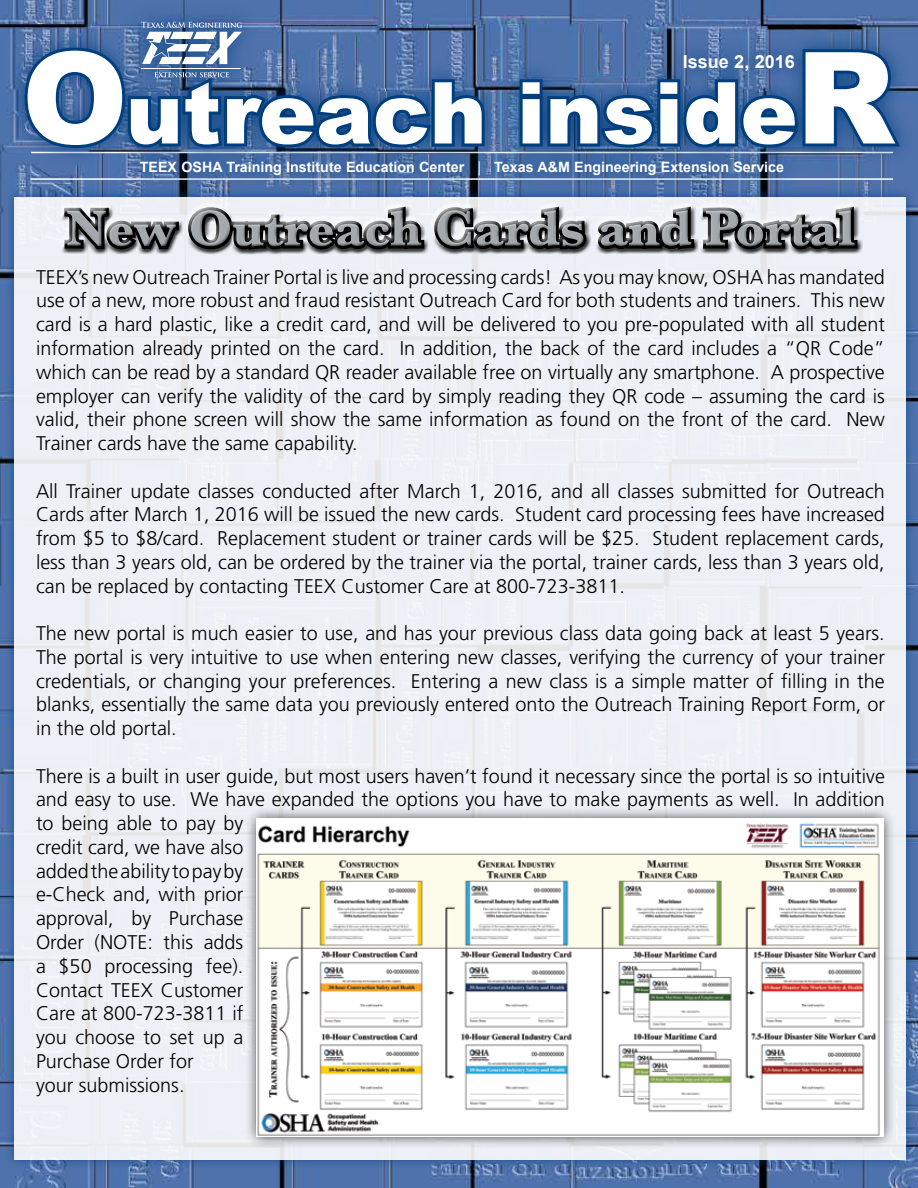
<style>
.page{position:relative;width:918px;height:1188px;background:#fff}
.page>*{position:absolute;margin:0;border:0;box-sizing:border-box;transform-origin:0 0}
.t1{font:900 85.5px "Arial";color:#fff}
.t2{font:700 52.5px "Baskerville";color:#a4a9ad}
.t3{font:300 19.8px/23.7px "Frutiger LT Std";color:#000;text-align:justify}
.t4{font:700 18px "Arial";color:#fff}
.t5{font:700 14.25px "Arial";color:#fff}
.s1{font-size:127.5px}
.s2{font-family:"Minion Pro";font-weight:400}
</style>
<div class="page">
<img style="left:0;top:0;width:918px;height:1188px">
<hr style="left:31px;top:178px;width:862px;height:2px;background:#fff">
<div style="left:6px;top:29px;width:911px;height:138px;background:#003e7e;opacity:.75"></div>
<svg style="left:517px;top:45px;width:388px;height:107px;background:#22548f"></svg>
<div style="left:665px;top:37px;width:147px;height:50px;background:#003e7e;opacity:.75"></div>
<div style="left:123px;top:143px;width:678px;height:49px;background:#003e7e;opacity:.75"></div>
<div style="left:125px;top:4px;width:134px;height:92px;background:#003e7e;opacity:.75"></div>
<svg style="left:22px;top:22px;width:466px;height:130px;background:#386197"></svg>
<hr style="left:142px;top:68px;width:99px;height:1px;background:#fff">
<div style="left:5px;top:187px;width:911px;height:982px;background:#003e7e;opacity:.75"></div>
<div style="left:15px;top:197px;width:891px;height:963px;background:#edf0f6"></div>
<div style="left:60px;top:203px;width:803px;height:52px;background:#000;opacity:.75"></div>
<div style="left:244px;top:806px;width:652px;height:344px;background:#000;opacity:.75"></div>
<img style="left:257px;top:819px;width:627px;height:318px">
<h1 class="t1" style="left:22px;top:51px;width:875px"><span class="s1">O</span>utreach inside<span class="s1">R</span></h1>
<p class="t4" style="left:683px;top:49px;width:114px">Issue 2, 2016</p>
<p class="t5" style="left:140px;top:157px;width:646px">TEEX OSHA Training Institute Education Center <span class="s2">|</span> Texas A&amp;M Engineering Extension Service</p>
<h2 class="t2" style="left:66px;top:192px;width:790px">New Outreach Cards and Portal</h2>
<p class="t3" style="left:36px;top:265px;width:850px">TEEX’s new Outreach Trainer Portal is live and processing cards! As you may know, OSHA has mandated use of a new, more robust and fraud resistant Outreach Card for both students and trainers. This new card is a hard plastic, like a credit card, and will be delivered to you pre-populated with all student information already printed on the card. In addition, the back of the card includes a “QR Code” which can be read by a standard QR reader available free on virtually any smartphone. A prospective employer can verify the validity of the card by simply reading they QR code – assuming the card is valid, their phone screen will show the same information as found on the front of the card. New Trainer cards have the same capability.</p>
<p class="t3" style="left:36px;top:479px;width:850px">All Trainer update classes conducted after March 1, 2016, and all classes submitted for Outreach Cards after March 1, 2016 will be issued the new cards. Student card processing fees have increased from $5 to $8/card. Replacement student or trainer cards will be $25. Student replacement cards, less than 3 years old, can be ordered by the trainer via the portal, trainer cards, less than 3 years old, can be replaced by contacting TEEX Customer Care at 800-723-3811.</p>
<p class="t3" style="left:36px;top:622px;width:850px">The new portal is much easier to use, and has your previous class data going back at least 5 years.<br>The portal is very intuitive to use when entering new classes, verifying the currency of your trainer credentials, or changing your preferences. Entering a new class is a simple matter of filling in the blanks, essentially the same data you previously entered onto the Outreach Training Report Form, or in the old portal.</p>
<p class="t3" style="left:36px;top:764px;width:851px;text-align:left">There is a built in user guide, but most users haven’t found it necessary since the portal is so intuitive and easy to use. We have expanded the options you have to make payments as well. In addition to being able to pay by<br>credit card, we have also<br>added the ability to pay by<br>e-Check and, with prior<br>approval, by Purchase<br>Order (NOTE: this adds<br>a $50 processing fee).<br>Contact TEEX Customer<br>Care at 800-723-3811 if<br>you choose to set up a<br>Purchase Order for<br>your submissions.</p>
</div>
